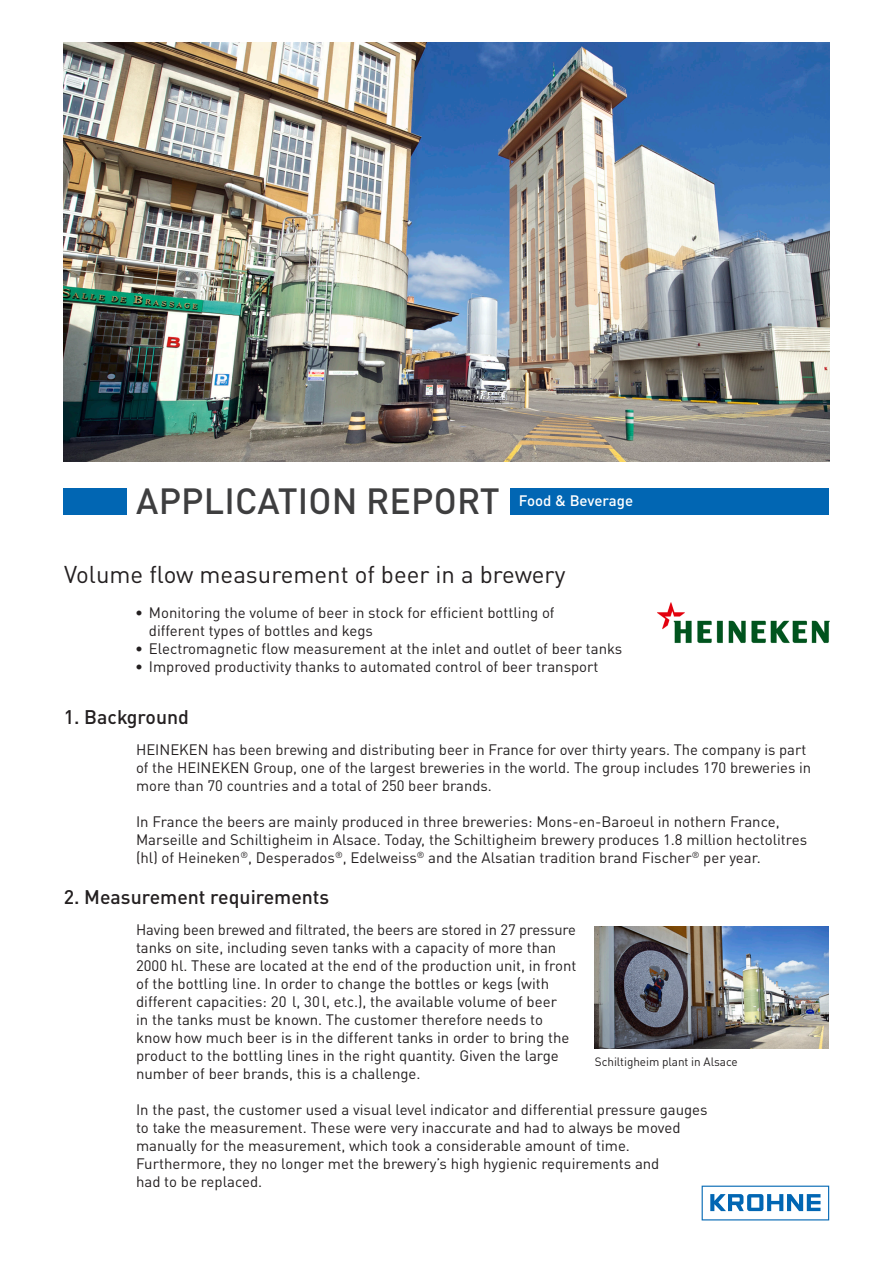
<style>
.page{position:relative;width:893px;height:1263px;background:#fff}
.page>*{position:absolute;margin:0;border:0;box-sizing:border-box;transform-origin:0 0}
.t1{font:500 36px "DIN Pro";letter-spacing:.005em;color:#3e3e3f}
.Headline_16pt_19pt{font:24px "DIN Pro";color:#231f20}
.Subheadline{font:500 19.5px "DIN Pro";color:#231f20}
.Copy_10pt_12pt{font:15px/18px "DIN Pro";color:#231f20}
.Industry_notetificat{font:500 15px "DIN Pro";color:#fff}
.BU_8pt_10pt{font:12px "DIN Pro";letter-spacing:-.005em;color:#231f20}
</style>
<div class="page">
<div style="left:64px;top:488px;width:765px;height:26px;background:#0166b3"></div>
<svg style="left:702px;top:1185px;width:127px;height:35px"></svg>
<img style="left:657px;top:602px;width:173px;height:41px">
<img style="left:64px;top:43px;width:765px;height:418px">
<img style="left:595px;top:926px;width:234px;height:122px">
<div style="left:128px;top:487px;width:382px;height:35px;background:#fff"></div>
<p class="t1" style="left:136px;top:472px;width:365px">APPLICATION REPORT</p>
<p class="Industry_notetificat" style="left:519px;top:489px;width:116px">Food &amp; Beverage</p>
<p class="Headline_16pt_19pt" style="left:64px;top:555px;width:503px">Volume flow measurement of beer in a brewery</p>
<p class="Copy_10pt_12pt" style="left:149px;top:602px;width:407px;text-indent:-14px">• Monitoring the volume of beer in stock for efficient bottling of different types of bottles and kegs</p>
<p class="Copy_10pt_12pt" style="left:135px;top:638px;width:489px">• Electromagnetic flow measurement at the inlet and outlet of beer tanks</p>
<p class="Copy_10pt_12pt" style="left:135px;top:656px;width:465px">• Improved productivity thanks to automated control of beer transport</p>
<p class="Subheadline" style="left:64px;top:701px;width:127px">1. Background</p>
<p class="Copy_10pt_12pt" style="left:136px;top:739px;width:677px">HEINEKEN has been brewing and distributing beer in France for over thirty years. The company is part of the HEINEKEN Group, one of the largest breweries in the world. The group includes 170 breweries in more than 70 countries and a total of 250 beer brands.</p>
<p class="Copy_10pt_12pt" style="left:136px;top:811px;width:673px">In France the beers are mainly produced in three breweries: Mons-en-Baroeul in nothern France,<br>Marseille and Schiltigheim in Alsace. Today, the Schiltigheim brewery produces 1.8 million hectolitres (hl) of Heineken<sup>®</sup>, Desperados<sup>®</sup>, Edelweiss<sup>®</sup> and the Alsatian tradition brand Fischer<sup>®</sup> per year.</p>
<p class="Subheadline" style="left:64px;top:881px;width:267px">2. Measurement requirements</p>
<p class="Copy_10pt_12pt" style="left:136px;top:919px;width:442px">Having been brewed and filtrated, the beers are stored in 27 pressure tanks on site, including seven tanks with a capacity of more than 2000 hl. These are located at the end of the production unit, in front of the bottling line. In order to change the bottles or kegs (with different capacities: 20 l, 30l, etc.), the available volume of beer<br>in the tanks must be known. The customer therefore needs to know how much beer is in the different tanks in order to bring the product to the bottling lines in the right quantity. Given the large number of beer brands, this is a challenge.</p>
<p class="Copy_10pt_12pt" style="left:136px;top:1099px;width:573px">In the past, the customer used a visual level indicator and differential pressure gauges to take the measurement. These were very inaccurate and had to always be moved manually for the measurement, which took a considerable amount of time.<br>Furthermore, they no longer met the brewery’s high hygienic requirements and<br>had to be replaced.</p>
<p class="BU_8pt_10pt" style="left:595px;top:1052px;width:144px">Schiltigheim plant in Alsace</p>
</div>
